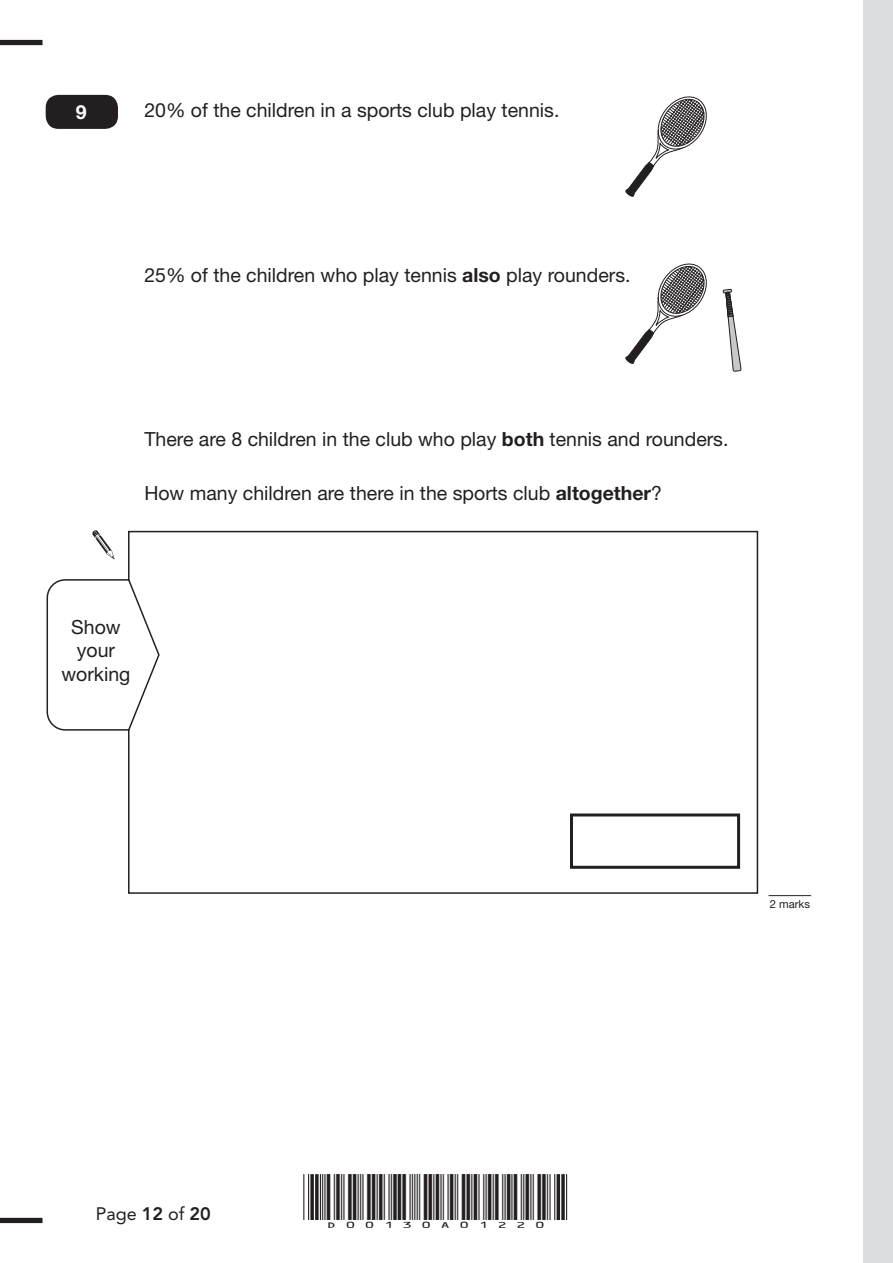
<style>
.page{position:relative;width:893px;height:1263px;background:#fff}
.page>*{position:absolute;margin:0;border:0;box-sizing:border-box;transform-origin:0 0}
.t1{font:19.5px/23.4px "Helvetica Neue LT Std";color:#231f20;text-align:center}
.t2{font:700 19.5px "Helvetica Neue LT Std";color:#fff}
.t3{font:18px "Avenir LT Std";color:#231f20}
.t4{font:15px "ID Automation HC39 M";color:#231f20;scale:1.3 1}
.t5{font:11.25px "Helvetica Neue LT Std";color:#231f20}
.t6{font:9px "Helvetica Neue LT Std";color:#231f20}
.s1{font-weight:700}
.s2{font-weight:800}
</style>
<div class="page">
<svg style="left:128px;top:530px;width:630px;height:364px"></svg>
<svg style="left:47px;top:578px;width:113px;height:153px"></svg>
<svg style="left:92px;top:530px;width:23px;height:29px"></svg>
<div style="left:570px;top:813px;width:170px;height:56px;border:3px solid #231f20"></div>
<div style="left:46px;top:95px;width:72px;height:34px;background:#231f20;border-radius:13px"></div>
<svg style="left:625px;top:263px;width:82px;height:101px"></svg>
<svg style="left:723px;top:288px;width:18px;height:83px"></svg>
<svg style="left:625px;top:96px;width:82px;height:101px"></svg>
<hr style="left:769px;top:895px;width:42px;height:1px;background:#231f20">
<hr style="left:320px;top:1174px;width:1px;height:46px;background:#231f20">
<hr style="left:308px;top:1174px;width:1px;height:46px;background:#231f20">
<hr style="left:303px;top:1174px;width:1px;height:46px;background:#231f20">
<svg style="left:315px;top:1174px;width:4px;height:46px"></svg>
<svg style="left:310px;top:1174px;width:4px;height:46px"></svg>
<hr style="left:566px;top:1174px;width:1px;height:46px;background:#231f20">
<hr style="left:554px;top:1174px;width:1px;height:46px;background:#231f20">
<hr style="left:549px;top:1174px;width:2px;height:46px;background:#231f20">
<svg style="left:561px;top:1174px;width:4px;height:46px"></svg>
<hr style="left:557px;top:1174px;width:3px;height:46px;background:#231f20">
<div style="left:0;top:40px;width:43px;height:5px;background:#231f20"></div>
<div style="left:0;top:1218px;width:43px;height:5px;background:#231f20"></div>
<div style="left:863px;top:0;width:30px;height:1263px;background:#dcdddf"></div>
<p class="t2" style="left:76px;top:100px;width:12px">9</p>
<p class="t1" style="left:144px;top:98px;width:417px">20% of the children in a sports club play tennis.</p>
<p class="t1" style="left:144px;top:263px;width:488px">25% of the children who play tennis <span class="s1">also</span> play rounders.</p>
<p class="t1" style="left:144px;top:427px;width:586px">There are 8 children in the club who play <span class="s1">both</span> tennis and rounders.</p>
<p class="t1" style="left:144px;top:481px;width:519px">How many children are there in the sports club <span class="s1">altogether</span>?</p>
<p class="t1" style="left:61px;top:615px;width:70px">Show your working</p>
<p class="t5" style="left:770px;top:898px;width:42px">2 marks</p>
<p class="t6" style="left:141px;top:1204px;width:8px">N</p>
<p class="t6" style="left:175px;top:1204px;width:30px">N4 N2f</p>
<p class="t3" style="left:96px;top:1204px;width:117px">Page <span class="s2">12</span> of <span class="s2">20</span></p>
<p class="t4" style="left:322px;top:1206px;width:176px">D00130A01220</p>
</div>
